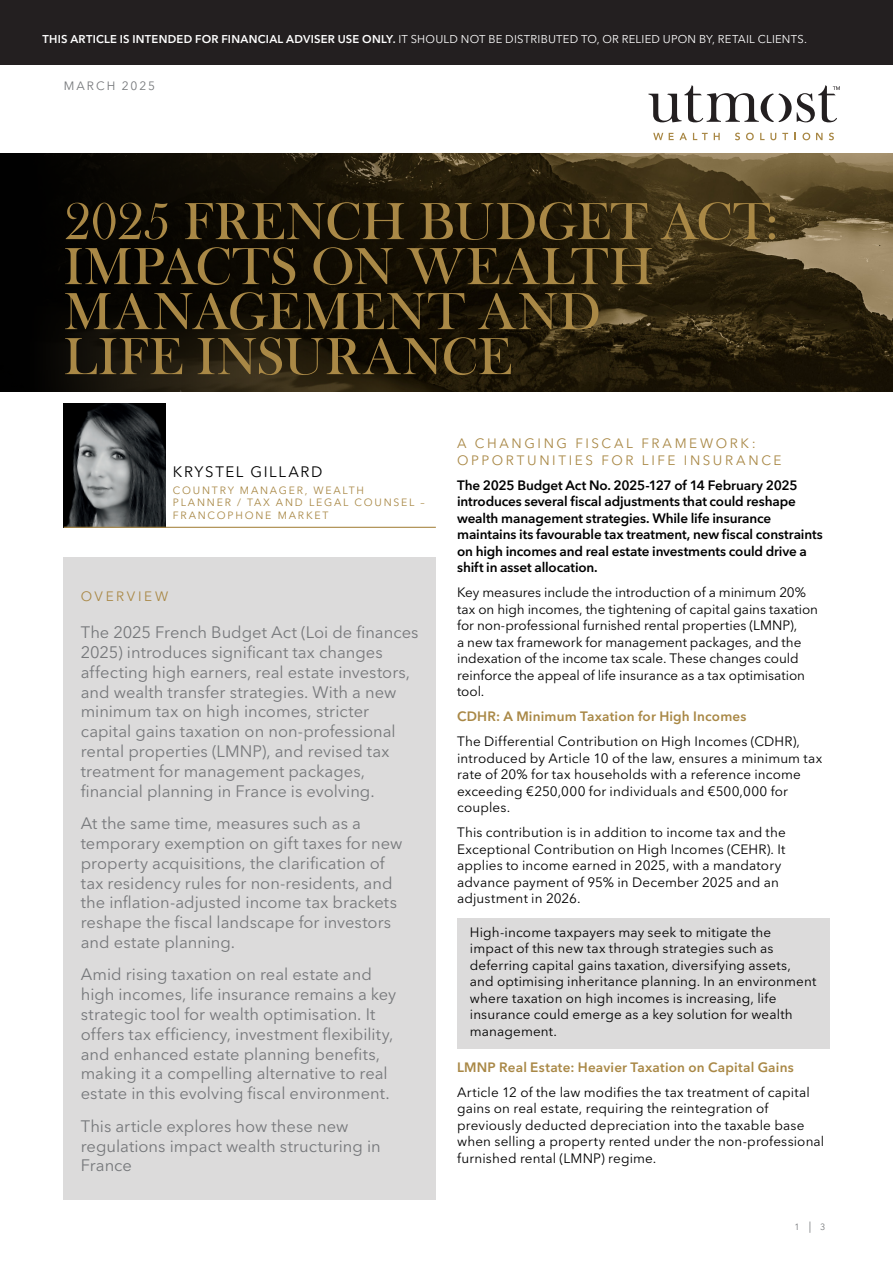
<style>
.page{position:relative;width:893px;height:1263px;background:#fff}
.page>*{position:absolute;margin:0;border:0;box-sizing:border-box;transform-origin:0 0}
.t1{font:54px/45px "Bask Old Face";letter-spacing:.015em;color:#a98846}
.Stand_first{font:16.5px/19.8px "Avenir Next LT Pro";color:#76787b}
.t2{font:15px "Avenir Next LT Pro";letter-spacing:.11em;color:#010101}
.body_text{font:13.5px/16.5px "Avenir Next LT Pro";letter-spacing:.01em;color:#010101}
.body_text-2{font:600 13.5px/16.5px "Avenir Next LT Pro";letter-spacing:-.01em;color:#010101}
.body_text-3{font:600 13.5px "Avenir Next LT Pro";letter-spacing:.015em;color:#a98846}
.Body_HEADER{font:13.5px/16.5px "Avenir Next LT Pro";letter-spacing:.195em;color:#a98846}
.Stand_first-2{font:13.5px "Avenir Next LT Pro";letter-spacing:.195em;color:#a98846}
.t3{font:12px "Avenir Next LT Pro";letter-spacing:.16em;color:#76787b}
.t4{font:11.25px "Avenir Next LT Pro";letter-spacing:.02em;color:#fff}
.t5{font:10.5px/12.6px "Avenir Next LT Pro";letter-spacing:.17em;color:#a98846}
.t6{font:9px "Avenir Next LT Pro";color:#76787b}
.s1{font-weight:600}
.s2{font-size:11.25px}
</style>
<div class="page">
<div style="left:0;top:0;width:893px;height:65px;background:#231f20"></div>
<svg style="left:648px;top:85px;width:192px;height:37px"></svg>
<svg style="left:653px;top:133px;width:10px;height:7px"></svg>
<svg style="left:669px;top:133px;width:18px;height:7px"></svg>
<svg style="left:693px;top:133px;width:15px;height:7px"></svg>
<svg style="left:714px;top:133px;width:6px;height:7px"></svg>
<svg style="left:735px;top:133px;width:5px;height:7px"></svg>
<svg style="left:746px;top:133px;width:8px;height:7px"></svg>
<svg style="left:760px;top:133px;width:16px;height:7px"></svg>
<svg style="left:782px;top:133px;width:6px;height:7px"></svg>
<svg style="left:802px;top:133px;width:8px;height:7px"></svg>
<svg style="left:816px;top:133px;width:7px;height:7px"></svg>
<svg style="left:829px;top:133px;width:5px;height:7px"></svg>
<img style="left:0;top:153px;width:893px;height:238px">
<div style="left:64px;top:557px;width:372px;height:642px;background:#dcdbdb"></div>
<img style="left:64px;top:404px;width:102px;height:123px">
<hr style="left:64px;top:527px;width:372px;height:1px;background:#a98846">
<div style="left:457px;top:918px;width:372px;height:130px;background:#dcdbdb"></div>
<p class="t4" style="left:43px;top:32px;width:766px"><span class="s1">THIS ARTICLE IS INTENDED FOR FINANCIAL ADVISER USE ONLY.</span> IT SHOULD NOT BE DISTRIBUTED TO, OR RELIED UPON BY, RETAIL CLIENTS.</p>
<p class="t3" style="left:64px;top:79px;width:93px">MARCH 2025</p>
<p class="t1" style="left:64px;top:200px;width:716px">2025 FRENCH BUDGET ACT:<br>IMPACTS ON WEALTH<br>MANAGEMENT AND<br>LIFE INSURANCE</p>
<p class="t2" style="left:173px;top:463px;width:151px">KRYSTEL GILLARD</p>
<p class="t5" style="left:173px;top:484px;width:253px">COUNTRY MANAGER, WEALTH<br>PLANNER / TAX AND LEGAL COUNSEL –<br>FRANCOPHONE MARKET</p>
<p class="Stand_first-2" style="left:81px;top:588px;width:89px">OVERVIEW</p>
<p class="Stand_first" style="left:81px;top:622px;width:339px">The 2025 French Budget Act (Loi de finances 2025) introduces significant tax changes affecting high earners, real estate investors, and wealth transfer strategies. With a new minimum tax on high incomes, stricter capital gains taxation on non-professional rental properties (LMNP), and revised tax treatment for management packages, financial planning in France is evolving.</p>
<p class="Stand_first" style="left:81px;top:813px;width:323px">At the same time, measures such as a temporary exemption on gift taxes for new property acquisitions, the clarification of tax residency rules for non-residents, and the inflation-adjusted income tax brackets reshape the fiscal landscape for investors and estate planning.</p>
<p class="Stand_first" style="left:81px;top:965px;width:317px">Amid rising taxation on real estate and high incomes, life insurance remains a key strategic tool for wealth optimisation. It offers tax efficiency, investment flexibility, and enhanced estate planning benefits, making it a compelling alternative to real estate in this evolving fiscal environment.</p>
<p class="Stand_first" style="left:81px;top:1116px;width:301px">This article explores how these new regulations impact wealth structuring in<br>France</p>
<p class="Body_HEADER" style="left:457px;top:435px;width:326px">A CHANGING FISCAL FRAMEWORK:<br>OPPORTUNITIES FOR LIFE INSURANCE</p>
<p class="body_text-2" style="left:457px;top:477px;width:367px">The 2025 Budget Act No. 2025-127 of 14 February 2025 introduces several fiscal adjustments that could reshape wealth management strategies. While life insurance maintains its favourable tax treatment, new fiscal constraints on high incomes and real estate investments could drive a shift in asset allocation.</p>
<p class="body_text" style="left:457px;top:584px;width:362px">Key measures include the introduction of a minimum 20% tax on high incomes, the tightening of capital gains taxation for non-professional furnished rental properties (LMNP),<br>a new tax framework for management packages, and the indexation of the income tax scale. These changes could reinforce the appeal of life insurance as a tax optimisation tool.</p>
<p class="body_text-3" style="left:457px;top:708px;width:291px">CDHR: A Minimum Taxation for High Incomes</p>
<p class="body_text" style="left:457px;top:733px;width:367px">The Differential Contribution on High Incomes (CDHR), introduced by Article 10 of the law, ensures a minimum tax rate of 20% for tax households with a reference income exceeding €250,000 for individuals and €500,000 for couples.</p>
<p class="body_text" style="left:457px;top:824px;width:330px">This contribution is in addition to income tax and the Exceptional Contribution on High Incomes (CEHR). It applies to income earned in 2025, with a mandatory advance payment of 95% in December 2025 and an adjustment in 2026.</p>
<p class="body_text" style="left:470px;top:923px;width:348px">High-income taxpayers may seek to mitigate the impact of this new tax through strategies such as deferring capital gains taxation, diversifying assets, and optimising inheritance planning. In an environment where taxation on high incomes is increasing, life insurance could emerge as a key solution for wealth management.</p>
<p class="body_text-3" style="left:457px;top:1058px;width:338px">LMNP Real Estate: Heavier Taxation on Capital Gains</p>
<p class="body_text" style="left:457px;top:1083px;width:369px">Article 12 of the law modifies the tax treatment of capital gains on real estate, requiring the reintegration of previously deducted depreciation into the taxable base when selling a property rented under the non-professional furnished rental (LMNP) regime.</p>
<p class="t6" style="left:794px;top:1222px;width:33px">1<span class="s2">|</span>3</p>
</div>
